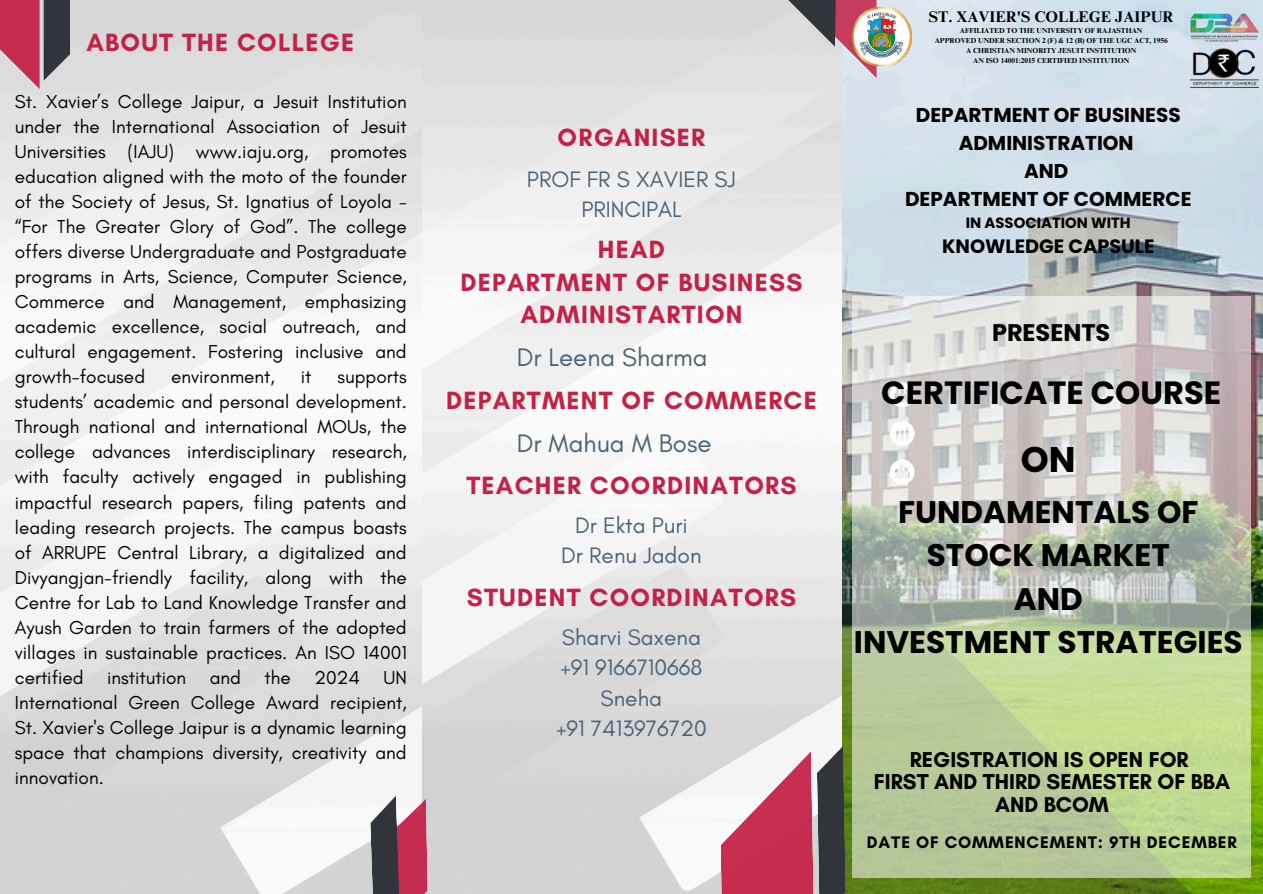
<style>
.page{position:relative;width:1263px;height:894px;background:#fff}
.page>*{position:absolute;margin:0;border:0;box-sizing:border-box;transform-origin:0 0}
.t1{font:700 35.55px "Poppins";color:#000}
.t2{font:700 32.1px "Poppins";color:#000}
.t3{font:700 31.2px/43.5px "Poppins";color:#000;text-align:center}
.t4{font:25.8px "Glacial Indifference";color:#4a6376}
.t5{font:700 25.35px/32.4px "Glacial Indifference";letter-spacing:.05em;color:#c52147;text-align:center}
.t6{font:700 24px "Poppins";color:#000}
.t7{font:22.8px/30.3px "Glacial Indifference";color:#4a6376;text-align:center}
.t8{font:700 21.9px/22.5px "Glacial Indifference";color:#000;text-align:center}
.t9{font:700 19.95px/27.8px "Poppins";color:#000;text-align:center}
.t10{font:700 19.35px "Poppins";color:#000}
.t11{font:19.05px/25px "Glacial Indifference";color:#000;text-align:justify}
.t12{font:700 17.1px "Glacial Indifference";letter-spacing:.05em;color:#000}
.t13{font:700 15.45px "Times NRMT Pro";color:#000}
.t14{font:700 14.85px "Poppins";color:#000}
.t15{font:700 7.2px/10.2px "Times NRMT Pro";color:#000;text-align:center}
</style>
<div class="page">
<img style="left:0;top:0;width:1263px;height:893px">
<svg style="left:840px;top:541px;width:416px;height:352px;background:#66892a"></svg>
<img style="left:1190px;top:49px;width:69px;height:40px">
<img style="left:877px;top:7px;width:34px;height:59px">
<svg style="left:498px;top:0;width:379px;height:78px;background:#d2cdce"></svg>
<svg style="left:852px;top:295px;width:398px;height:582px;background:#c3cdb1"></svg>
<svg style="left:721px;top:745px;width:125px;height:148px"></svg>
<svg style="left:0;top:0;width:40px;height:89px;background:#cb5470"></svg>
<svg style="left:44px;top:0;width:26px;height:81px;background:#4d5056"></svg>
<svg style="left:370px;top:795px;width:58px;height:98px"></svg>
<img style="left:1190px;top:10px;width:69px;height:33px">
<h3 class="t5" style="left:87px;top:26px;width:269px">ABOUT THE COLLEGE</h3>
<p class="t11" style="left:15px;top:89px;width:393px">St. Xavier’s College Jaipur, a Jesuit Institution under the International Association of Jesuit Universities (IAJU) www.iaju.org, promotes education aligned with the moto of the founder of the Society of Jesus, St. Ignatius of Loyola - “For The Greater Glory of God”. The college offers diverse Undergraduate and Postgraduate programs in Arts, Science, Computer Science, Commerce and Management, emphasizing academic excellence, social outreach, and cultural engagement. Fostering inclusive and growth-focused</p>
<p class="t11" style="left:15px;top:364px;width:393px;text-indent:323px">supports students’ academic and personal development.<br>Through national and international MOUs, the college advances interdisciplinary research, with faculty actively engaged in publishing impactful research papers, filing patents and leading research projects. The campus boasts of ARRUPE Central Library, a digitalized and Divyangjan-friendly facility, along with the Centre for Lab to Land Knowledge Transfer and Ayush Garden to train farmers of the adopted villages in sustainable practices. An ISO 14001 certified institution and the 2024 UN International Green College Award recipient, St. Xavier's College Jaipur is a dynamic learning space that champions diversity, creativity and innovation.</p>
<p class="t11" style="left:171px;top:364px;width:105px">environment,</p>
<p class="t11" style="left:301px;top:364px;width:12px">it</p>
<h3 class="t5" style="left:558px;top:121px;width:149px">ORGANISER</h3>
<p class="t7" style="left:527px;top:164px;width:210px">PROF FR S XAVIER SJ<br>PRINCIPAL</p>
<h3 class="t5" style="left:460px;top:233px;width:343px">HEAD<br>DEPARTMENT OF BUSINESS<br>ADMINISTARTION</h3>
<h3 class="t4" style="left:517px;top:343px;width:192px">Dr Leena Sharma</h3>
<h3 class="t5" style="left:446px;top:383px;width:372px">DEPARTMENT OF COMMERCE</h3>
<h3 class="t4" style="left:517px;top:428px;width:196px">Dr Mahua M Bose</h3>
<h3 class="t5" style="left:466px;top:469px;width:332px">TEACHER COORDINATORS</h3>
<p class="t7" style="left:561px;top:510px;width:142px">Dr Ekta Puri<br>Dr Renu Jadon</p>
<h3 class="t5" style="left:467px;top:581px;width:331px">STUDENT COORDINATORS</h3>
<p class="t7" style="left:556px;top:622px;width:152px">Sharvi Saxena +91 9166710668<br>Sneha<br>+91 7413976720</p>
<p class="t13" style="left:929px;top:7px;width:246px">ST. XAVIER'S COLLEGE JAIPUR</p>
<p class="t15" style="left:935px;top:25px;width:235px">AFFILIATED TO THE UNIVERSITY OF RAJASTHAN<br>APPROVED UNDER SECTION 2 (F) &amp; 12 (B) OF THE UGC ACT, 1956<br>A CHRISTIAN MINORITY JESUIT INSTITUTION<br>AN ISO 14001:2015 CERTIFIED INSTITUTION</p>
<p class="t9" style="left:905px;top:102px;width:288px">DEPARTMENT OF BUSINESS<br>ADMINISTRATION<br>AND<br>DEPARTMENT OF COMMERCE</p>
<p class="t14" style="left:966px;top:214px;width:166px">IN ASSOCIATION WITH</p>
<p class="t10" style="left:942px;top:235px;width:214px">KNOWLEDGE CAPSULE</p>
<p class="t6" style="left:992px;top:318px;width:120px">PRESENTS</p>
<h2 class="t2" style="left:881px;top:374px;width:341px">CERTIFICATE COURSE</h2>
<h1 class="t1" style="left:1021px;top:439px;width:56px">ON</h1>
<h3 class="t3" style="left:854px;top:490px;width:390px">FUNDAMENTALS OF<br>STOCK MARKET<br>AND<br>INVESTMENT STRATEGIES</h3>
<p class="t8" style="left:874px;top:747px;width:358px">REGISTRATION IS OPEN FOR<br>FIRST AND THIRD SEMESTER OF BBA<br>AND BCOM</p>
<p class="t12" style="left:867px;top:831px;width:371px">DATE OF COMMENCEMENT: 9TH DECEMBER</p>
</div>
